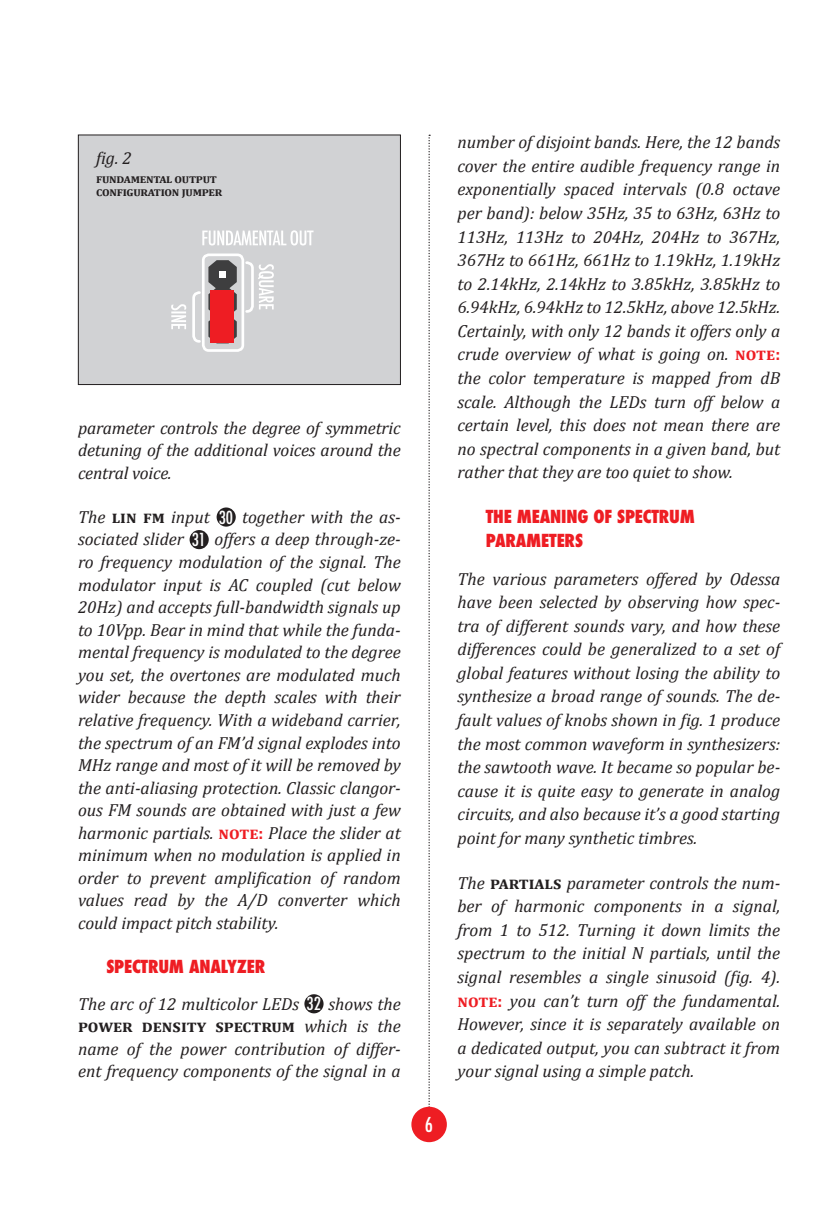
<style>
.page{position:relative;width:837px;height:1212px;background:#fff}
.page>*{position:absolute;margin:0;border:0;box-sizing:border-box;transform-origin:0 0}
.t1{font:500 condensed 20px "Futura";color:#fff}
.t2{font:italic 17.5px/23.5px "Cambria";color:#231f20;text-align:justify}
.t3{font:800 condensed 17.5px/23.5px "Futura";letter-spacing:-.01em;color:#ee1d23}
.t4{font:700 12.5px/12.5px "Cambria";letter-spacing:-.02em;color:#231f20}
.s1{font-weight:700;font-style:normal}
.s2{font-family:"Futura";font-weight:500;font-style:normal;font-stretch:condensed;color:#fff}
.s3{font-weight:700;font-style:normal;color:#ee1d23}
</style>
<div class="page">
<svg style="left:428px;top:135px;width:2px;height:972px"></svg>
<div style="left:411px;top:1107px;width:35px;height:35px;background:#ee1d23;border-radius:50%"></div>
<div style="left:216px;top:507px;width:20px;height:20px;background:#231f20;border-radius:50%"></div>
<div style="left:189px;top:530px;width:20px;height:19px;background:#231f20;border-radius:50%"></div>
<div style="left:304px;top:994px;width:19px;height:19px;background:#231f20;border-radius:50%"></div>
<div style="left:78px;top:135px;width:322px;height:249px;background:#d1d2d4"></div>
<div style="left:78px;top:135px;width:322px;height:250px;border:1px solid #231f20"></div>
<svg style="left:202px;top:230px;width:111px;height:15px"></svg>
<div style="left:202px;top:253px;width:42px;height:99px;border:3px solid #fff;border-radius:6px"></div>
<svg style="left:171px;top:291px;width:30px;height:52px"></svg>
<svg style="left:245px;top:261px;width:29px;height:52px"></svg>
<svg style="left:208px;top:260px;width:29px;height:83px"></svg>
<div style="left:219px;top:271px;width:7px;height:6px;background:#fff"></div>
<div style="left:211px;top:290px;width:23px;height:52px;background:#ee1d23"></div>
<p class="t2" style="left:96px;top:146px;width:37px">fig. 2</p>
<p class="t4" style="left:96px;top:173px;width:128px">fundamental output configuration jumper</p>
<p class="t2" style="left:78px;top:416px;width:324px;line-height:22.5px">parameter controls the degree of symmetric detuning of the additional voices around the central voice.</p>
<p class="t2" style="left:78px;top:505px;width:324px;line-height:22.5px">The <span class="s1">lin fm</span> input <span class="s2">30</span> together with the as&shy;sociated slider <span class="s2">31</span> offers a deep through-ze&shy;ro frequency modulation of the signal. The modulator input is AC coupled (cut below 20Hz) and accepts full-bandwidth signals up to 10Vpp. Bear in mind that while the funda&shy;mental frequency is modulated to the degree you set, the overtones are modulated much wider because the depth scales with their relative frequency. With a wideband carrier, the spectrum of an FM’d signal explodes into MHz range and most of it will be removed by the anti-aliasing protection. Classic clangor&shy;ous FM sounds are obtained with just a few harmonic partials. <span class="s3">note:</span> Place the slider at minimum when no modulation is applied in order to prevent amplification of random values read by the A/D converter which could impact pitch stability.</p>
<p class="t3" style="left:106px;top:955px;width:160px">SPECTRUM ANALYZER</p>
<p class="t2" style="left:78px;top:992px;width:324px;line-height:22.5px">The arc of 12 multicolor LEDs <span class="s2">32</span> shows the <span class="s1">power density spectrum</span> which is the name of the power contribution of differ&shy;ent frequency components of the signal in a</p>
<p class="t1" style="left:425px;top:1112px;width:10px">6</p>
<p class="t2" style="left:457px;top:130px;width:324px">number of disjoint bands. Here, the 12 bands cover the entire audible frequency range in exponentially spaced intervals (0.8 octave per band): below 35Hz, 35 to 63Hz, 63Hz to 113Hz, 113Hz to 204Hz, 204Hz to 367Hz, 367Hz to 661Hz, 661Hz to 1.19kHz, 1.19kHz to 2.14kHz, 2.14kHz to 3.85kHz, 3.85kHz to 6.94kHz, 6.94kHz to 12.5kHz, above 12.5kHz.<br>Certainly, with only 12 bands it offers only a crude overview of what is going on. <span class="s3">note: </span>the color temperature is mapped from dB scale. Although the LEDs turn off below a certain level, this does not mean there are no spectral components in a given band, but rather that they are too quiet to show.</p>
<p class="t3" style="left:485px;top:505px;width:210px">THE MEANING OF SPECTRUM<br>PARAMETERS</p>
<p class="t2" style="left:457px;top:566px;width:324px">The various parameters offered by Odessa have been selected by observing how spec&shy;tra of different sounds vary, and how these differences could be generalized to a set of global features without losing the ability to synthesize a broad range of sounds. The de&shy;fault values of knobs shown in fig. 1 produce the most common waveform in synthesizers: the sawtooth wave. It became so popular be&shy;cause it is quite easy to generate in analog circuits, and also because it’s a good starting point for many synthetic timbres.</p>
<p class="t2" style="left:457px;top:870px;width:324px">The <span class="s1">partials</span> parameter controls the num&shy;ber of harmonic components in a signal, from 1 to 512. Turning it down limits the spectrum to the initial N partials, until the signal resembles a single sinusoid (fig. 4). <span class="s3">note:</span> you can’t turn off the fundamental.<br>However, since it is separately available on a dedicated output, you can subtract it from your signal using a simple patch.</p>
</div>
